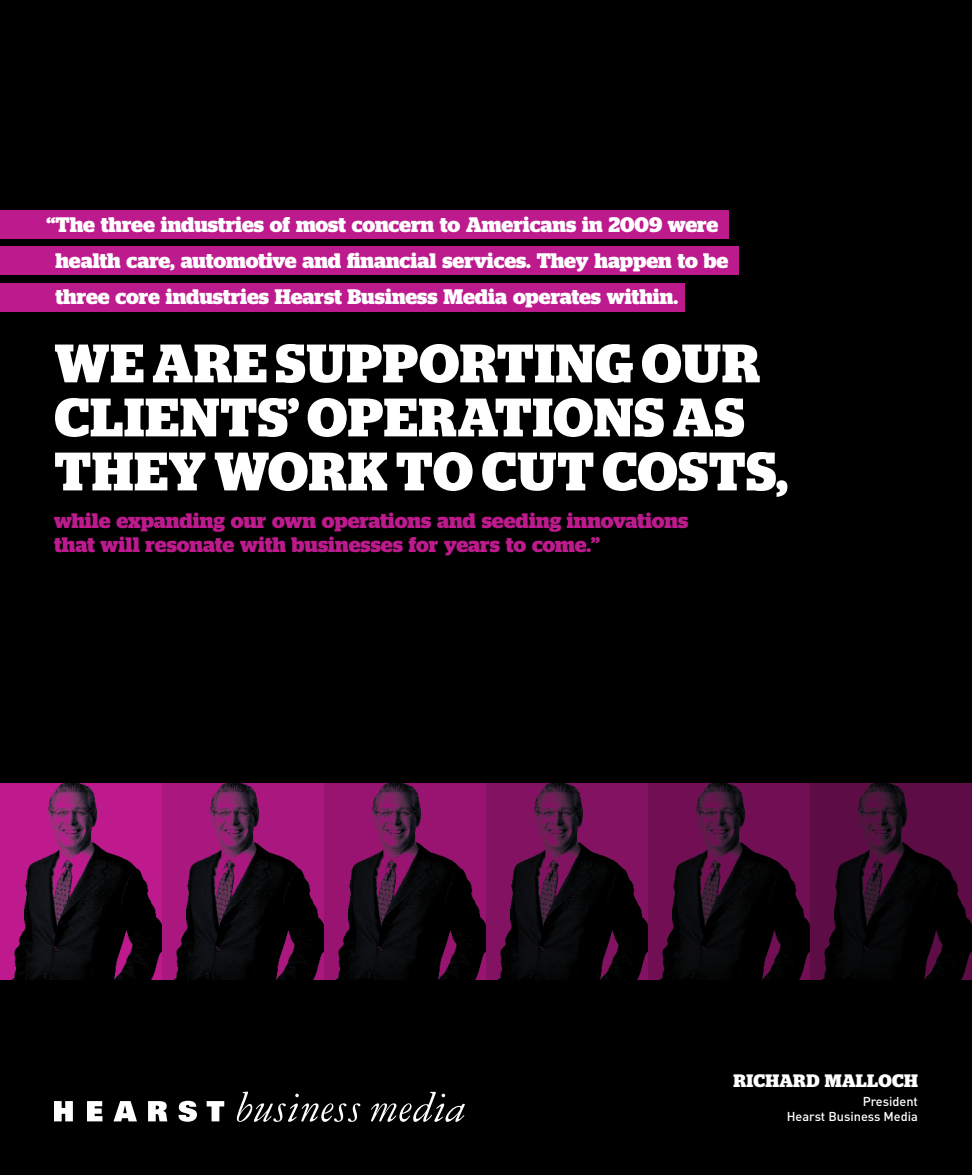
<style>
.page{position:relative;width:972px;height:1175px;background:#fff}
.page>*{position:absolute;margin:0;border:0;box-sizing:border-box;transform-origin:0 0}
.t1{font:700 54px/54px "Stag";letter-spacing:.02em;color:#fff}
.t2{font:700 21px/35.8px "Stag";color:#fff}
.t3{font:700 21px/24px "Stag";color:#bd1a8d}
.t4{font:700 18px "Stag";letter-spacing:.02em;color:#fff}
.t5{font:500 12.75px/15px "DIN";color:#fff;text-align:right}
</style>
<div class="page">
<div style="left:0;top:0;width:972px;height:1174px;background:#000"></div>
<img style="left:0;top:783px;width:162px;height:196px">
<svg style="left:162px;top:783px;width:162px;height:196px"></svg>
<svg style="left:324px;top:783px;width:162px;height:196px"></svg>
<svg style="left:486px;top:783px;width:162px;height:196px"></svg>
<svg style="left:648px;top:783px;width:162px;height:196px"></svg>
<svg style="left:810px;top:783px;width:162px;height:196px"></svg>
<div style="left:0;top:210px;width:729px;height:28px;background:#bd1a8d"></div>
<div style="left:0;top:246px;width:738px;height:29px;background:#bd1a8d"></div>
<div style="left:0;top:283px;width:684px;height:28px;background:#bd1a8d"></div>
<svg style="left:237px;top:1091px;width:123px;height:30px"></svg>
<svg style="left:371px;top:1091px;width:94px;height:30px"></svg>
<svg style="left:54px;top:1101px;width:19px;height:20px"></svg>
<svg style="left:87px;top:1101px;width:15px;height:20px"></svg>
<svg style="left:114px;top:1101px;width:23px;height:20px"></svg>
<svg style="left:148px;top:1101px;width:19px;height:20px"></svg>
<svg style="left:179px;top:1100px;width:18px;height:21px"></svg>
<svg style="left:207px;top:1101px;width:17px;height:20px"></svg>
<p class="t2" style="left:56px;top:208px;width:674px;text-indent:-9px">“ The three industries of most concern to Americans in 2009 were health care, automotive and financial services. They happen to be three core industries Hearst Business Media operates within.</p>
<h1 class="t1" style="left:54px;top:340px;width:735px">We are supporting our clients’ operations as they work to cut costs,</h1>
<p class="t3" style="left:54px;top:510px;width:636px">while expanding our own operations and seeding innovations that will resonate with businesses for years to come.”</p>
<p class="t4" style="left:734px;top:1074px;width:186px">Richard Malloch</p>
<p class="t5" style="left:787px;top:1093px;width:133px">President<br>Hearst Business Media</p>
</div>
